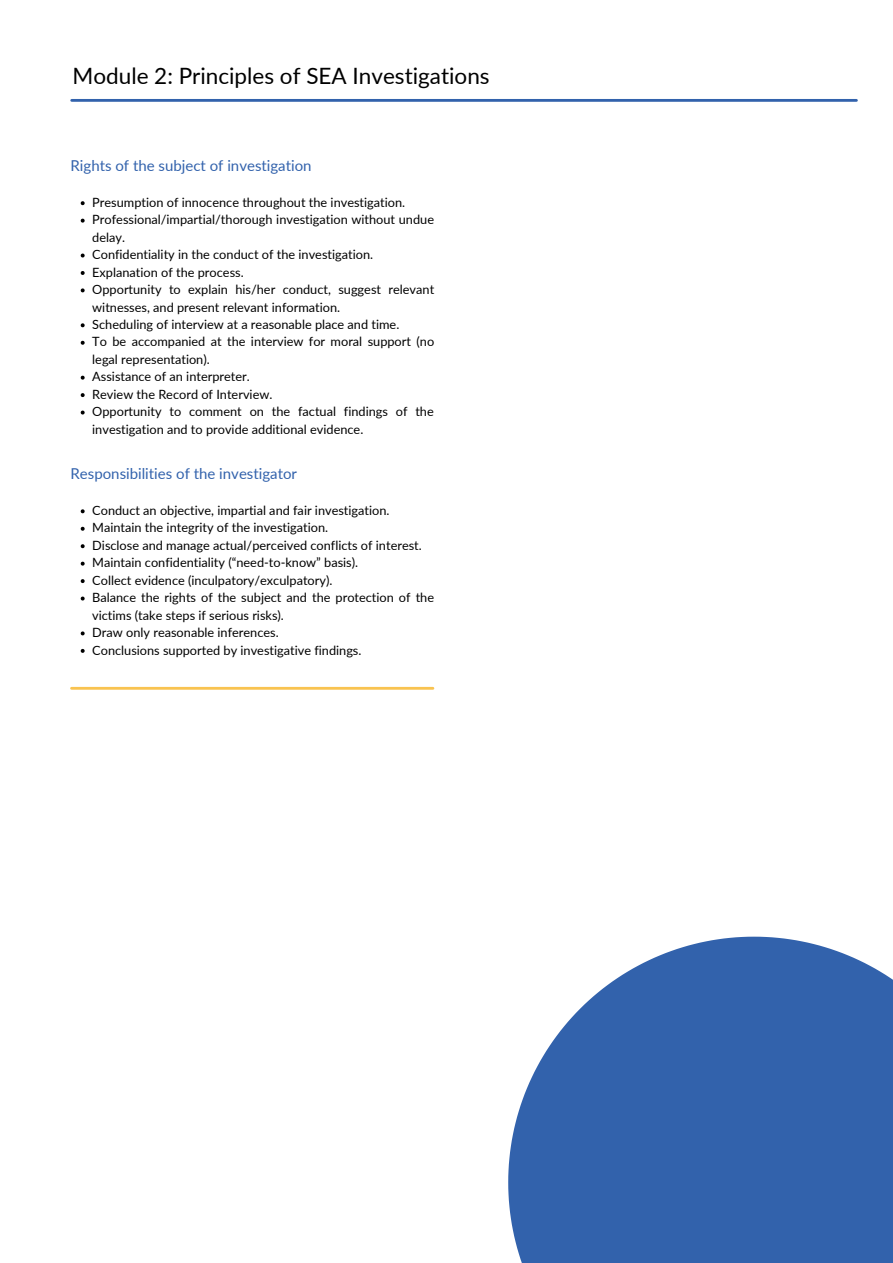
<style>
.page{position:relative;width:893px;height:1263px;background:#fff}
.page>*{position:absolute;margin:0;border:0;box-sizing:border-box;transform-origin:0 0}
.t1{font:22.5px "Lato";color:#000}
.t2{font:15px "Lato";color:#3262ac}
.t3{font:12.75px/17.5px "Lato";color:#000}
</style>
<div class="page">
<hr style="left:72px;top:99px;width:784px;height:3px;background:#3262ac">
<hr style="left:72px;top:687px;width:361px;height:3px;background:#f9c350">
<svg style="left:508px;top:937px;width:385px;height:326px;background:#4b75b6"></svg>
<svg style="left:81px;top:201px;width:4px;height:4px"></svg>
<svg style="left:81px;top:219px;width:4px;height:4px"></svg>
<svg style="left:81px;top:254px;width:4px;height:3px"></svg>
<svg style="left:81px;top:271px;width:4px;height:4px"></svg>
<svg style="left:81px;top:288px;width:4px;height:4px"></svg>
<svg style="left:81px;top:323px;width:4px;height:4px"></svg>
<svg style="left:81px;top:341px;width:4px;height:4px"></svg>
<svg style="left:81px;top:376px;width:4px;height:4px"></svg>
<svg style="left:81px;top:393px;width:4px;height:4px"></svg>
<svg style="left:81px;top:411px;width:4px;height:3px"></svg>
<svg style="left:81px;top:509px;width:4px;height:4px"></svg>
<svg style="left:81px;top:527px;width:4px;height:4px"></svg>
<svg style="left:81px;top:544px;width:4px;height:4px"></svg>
<svg style="left:81px;top:562px;width:4px;height:4px"></svg>
<svg style="left:81px;top:579px;width:4px;height:4px"></svg>
<svg style="left:81px;top:596px;width:4px;height:4px"></svg>
<svg style="left:81px;top:631px;width:4px;height:4px"></svg>
<svg style="left:81px;top:649px;width:4px;height:4px"></svg>
<h1 class="t1" style="left:72px;top:62px;width:419px">Module 2: Principles of SEA Investigations</h1>
<p class="t2" style="left:71px;top:156px;width:242px">Rights of the subject of investigation</p>
<p class="t3" style="left:92px;top:193px;width:343px">Presumption of innocence throughout the investigation.<br>Professional/impartial/thorough investigation without undue delay.<br>Confidentiality in the conduct of the investigation.<br>Explanation of the process.<br>Opportunity to explain his/her conduct, suggest relevant witnesses, and present relevant information.<br>Scheduling of interview at a reasonable place and time.<br>To be accompanied at the interview for moral support (no legal representation).<br>Assistance of an interpreter.<br>Review the Record of Interview.<br>Opportunity to comment on the factual findings of the investigation and to provide additional evidence.</p>
<p class="t2" style="left:71px;top:464px;width:228px">Responsibilities of the investigator</p>
<p class="t3" style="left:92px;top:501px;width:343px">Conduct an objective, impartial and fair investigation.<br>Maintain the integrity of the investigation.<br>Disclose and manage actual/perceived conflicts of interest.<br>Maintain confidentiality (“need-to-know” basis).<br>Collect evidence (inculpatory/exculpatory).<br>Balance the rights of the subject and the protection of the victims (take steps if serious risks).<br>Draw only reasonable inferences.<br>Conclusions supported by investigative findings.</p>
</div>
